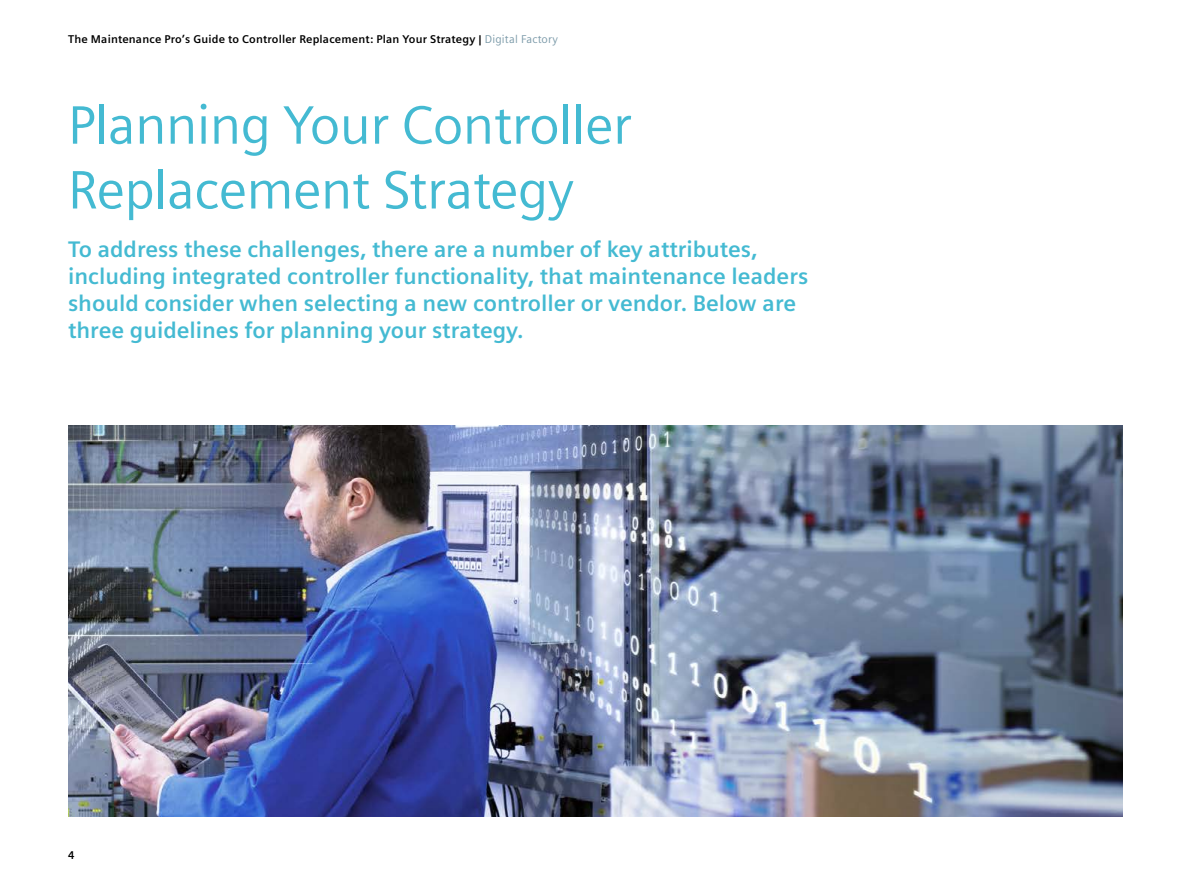
<style>
.page{position:relative;width:1191px;height:893px;background:#fff}
.page>*{position:absolute;margin:0;border:0;box-sizing:border-box;transform-origin:0 0}
.t1{font:54px/64.8px "Siemens Sans";letter-spacing:-.01em;color:#44bad2}
.t2{font:700 22.5px/27px "Siemens Sans";color:#44bad2}
.t3{font:700 11.25px "Siemens Sans";letter-spacing:.015em;color:#000}
.s1{font-weight:400;color:#7b9aa9}
</style>
<div class="page">
<img style="left:68px;top:425px;width:1055px;height:391px">
<p class="t3" style="left:68px;top:32px;width:491px">The Maintenance Pro’s Guide to Controller Replacement: Plan Your Strategy | <span class="s1">Digital Factory</span></p>
<h1 class="t1" style="left:68px;top:93px;width:565px">Planning Your Controller<br>Replacement Strategy</h1>
<p class="t2" style="left:68px;top:236px;width:742px">To address these challenges, there are a number of key attributes, including integrated controller functionality, that maintenance leaders should consider when selecting a new controller or vendor. Below are three guidelines for planning your strategy.</p>
<p class="t3" style="left:68px;top:849px;width:8px">4</p>
</div>
